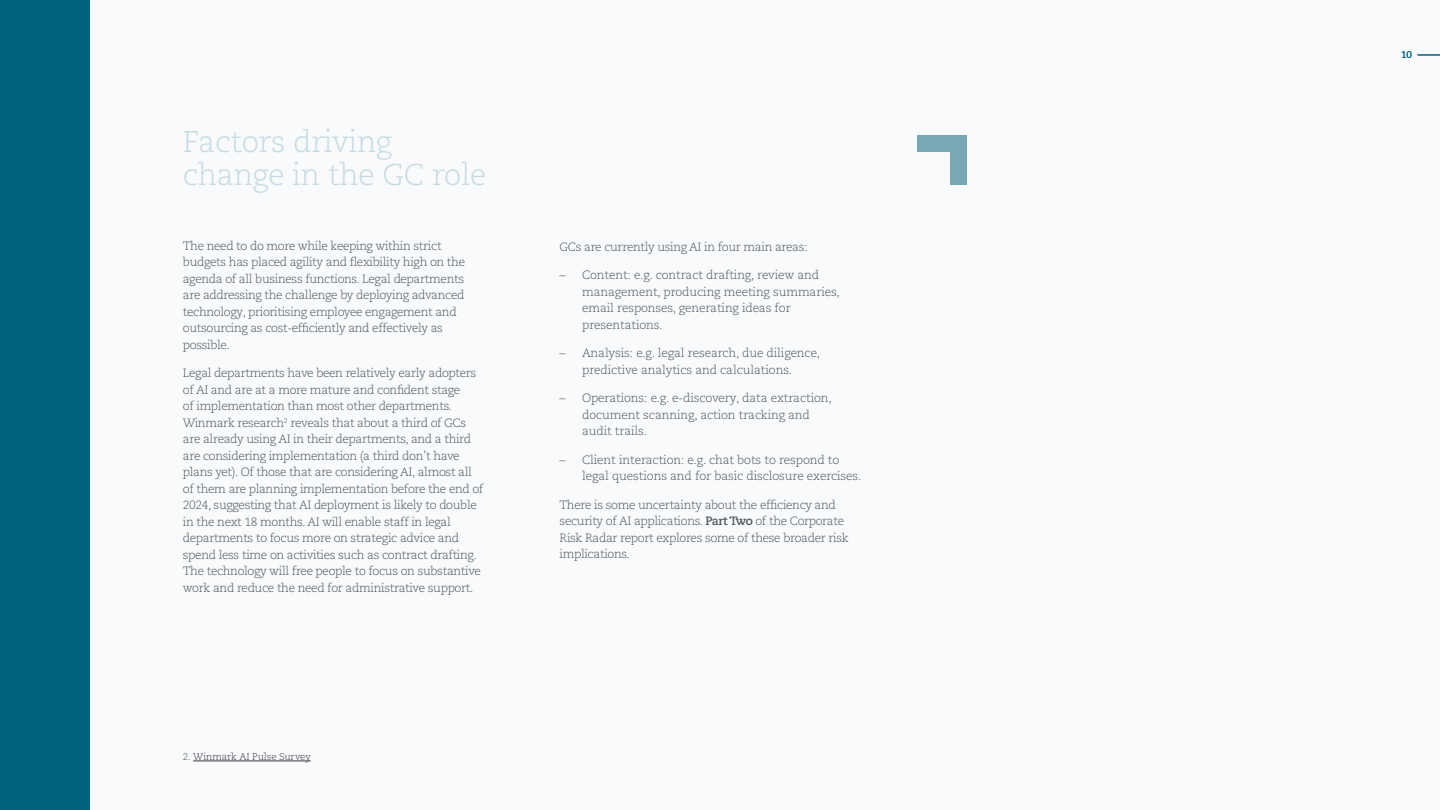
<style>
.page{position:relative;width:1440px;height:810px;background:#fff}
.page>*{position:absolute;margin:0;border:0;box-sizing:border-box;transform-origin:0 0}
.t1{font:300 30px/33px "Caecilia LT Pro 45";letter-spacing:-.01em;color:#c7dae4}
.t2{font:300 12px/16.5px "Caecilia LT Pro 45";letter-spacing:-.03em;color:#53565a}
.t3{font:300 12px/16.5px "Caecilia LT Pro 45";letter-spacing:-.01em;color:#53565a}
.t4{font:300 9.75px "Caecilia LT Pro 45";letter-spacing:-.01em;color:#393b41}
.t5{font:9.75px "Caecilia LT Pro 55 Roman";color:#00627d}
.s1{color:#53565a}
.s2{font-family:"Caecilia LT Pro 75";font-weight:700}
</style>
<div class="page">
<div style="left:90px;top:0;width:1350px;height:810px;background:#f8fafb"></div>
<div style="left:0;top:0;width:90px;height:810px;background:#00627d"></div>
<svg style="left:1418px;top:55px;width:22px;height:1px"></svg>
<hr style="left:193px;top:761px;width:118px;height:1px;background:#393b41">
<div style="left:950px;top:135px;width:17px;height:50px;background:#77a8b3"></div>
<div style="left:917px;top:135px;width:50px;height:17px;background:#77a8b3"></div>
<h1 class="t1" style="left:183px;top:124px;width:305px">Factors driving change in the GC role</h1>
<p class="t2" style="left:183px;top:237px;width:284px">The need to do more while keeping within strict budgets has placed agility and flexibility high on the agenda of all business functions. Legal departments are addressing the challenge by deploying advanced technology, prioritising employee engagement and outsourcing as cost-efficiently and effectively as possible.</p>
<p class="t2" style="left:183px;top:365px;width:302px">Legal departments have been relatively early adopters of AI and are at a more mature and confident stage<br>of implementation than most other departments.<br>Winmark research<sup>2</sup> reveals that about a third of GCs are already using AI in their departments, and a third are considering implementation (a third don’t have plans yet). Of those that are considering AI, almost all of them are planning implementation before the end of 2024, suggesting that AI deployment is likely to double in the next 18 months. AI will enable staff in legal departments to focus more on strategic advice and spend less time on activities such as contract drafting.<br>The technology will free people to focus on substantive work and reduce the need for administrative support.</p>
<p class="t4" style="left:183px;top:750px;width:129px"><span class="s1">2.</span> Winmark AI Pulse Survey</p>
<p class="t2" style="left:560px;top:238px;width:249px">GCs are currently using AI in four main areas:</p>
<p class="t3" style="left:582px;top:266px;width:259px;text-indent:-22px">– Content: e.g. contract drafting, review and management, producing meeting summaries, email responses, generating ideas for presentations.</p>
<p class="t3" style="left:560px;top:344px;width:262px;text-align:center">– Analysis: e.g. legal research, due diligence, predictive analytics and calculations.</p>
<p class="t3" style="left:582px;top:389px;width:251px;text-indent:-22px">– Operations: e.g. e-discovery, data extraction, document scanning, action tracking and audit trails.</p>
<p class="t3" style="left:582px;top:451px;width:281px;text-indent:-22px">– Client interaction: e.g. chat bots to respond to legal questions and for basic disclosure exercises.</p>
<p class="t2" style="left:560px;top:496px;width:291px">There is some uncertainty about the efficiency and security of AI applications. <span class="s2">Part Two</span> of the Corporate Risk Radar report explores some of these broader risk implications.</p>
<p class="t5" style="left:1401px;top:49px;width:12px">10</p>
</div>
